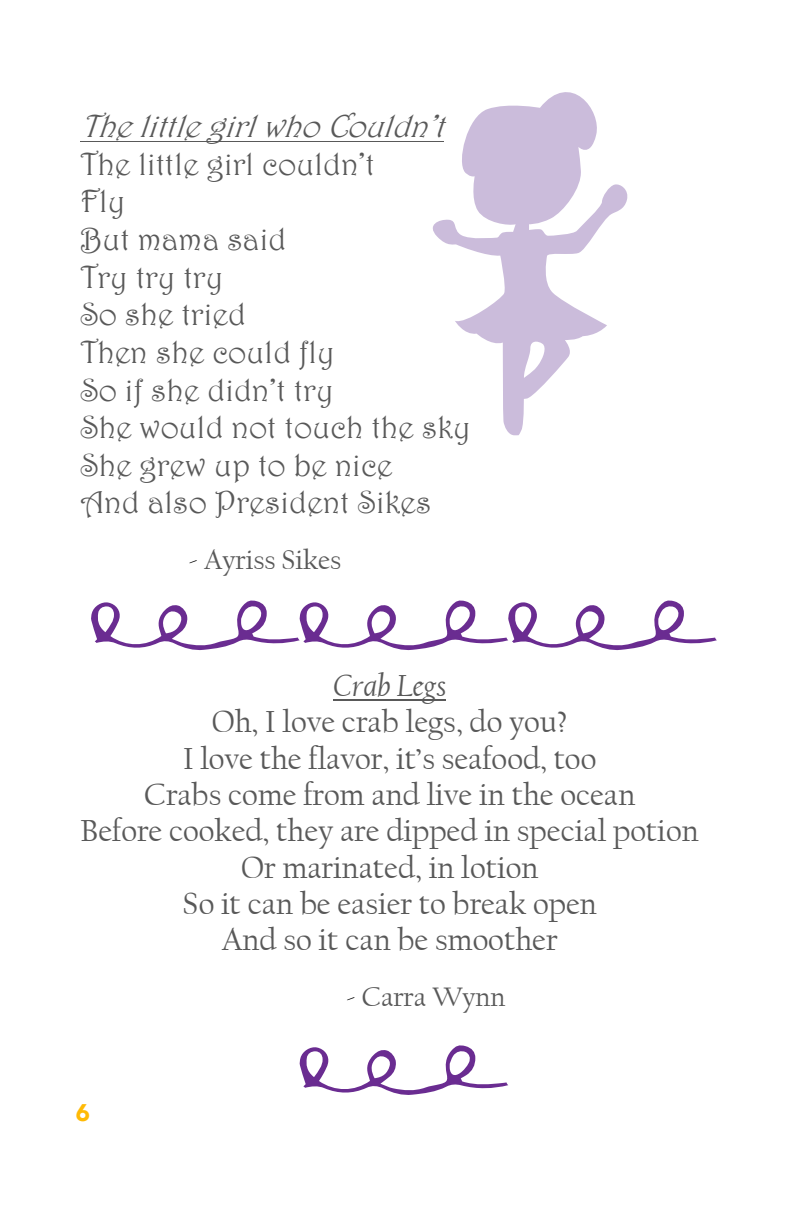
<style>
.page{position:relative;width:792px;height:1224px;background:#fff}
.page>*{position:absolute;margin:0;border:0;box-sizing:border-box;transform-origin:0 0}
.t1{font:32px/36.4px "Californian FB";color:#595959;text-align:center}
.t2{font:32px/37.6px "Harrington";color:#595959}
.t3{font:28px "Californian FB";color:#595959}
.t4{font:900 24px "Avenir";color:#ffba05}
.s1{font-style:italic}
.s2{color:#000}
</style>
<div class="page">
<hr style="left:80px;top:141px;width:364px;height:1px;background:#595959">
<hr style="left:334px;top:700px;width:112px;height:1px;background:#595959">
<svg style="left:432px;top:92px;width:196px;height:344px"></svg>
<svg style="left:91px;top:600px;width:626px;height:51px"></svg>
<svg style="left:299px;top:1045px;width:209px;height:50px"></svg>
<p class="t2" style="left:80px;top:107px;width:392px"><span class="s1">ThelittlegirlwhoCouldn’t<br></span>The little girl couldn’t<br>Fly<br>But mama said<br>Try try try<br>So she tried<br>Then she could fly<br>So if she didn’t try<br>She would not touch the sky<br>She grew up to be nice<br>And also President Sikes</p>
<p class="t3" style="left:188px;top:544px;width:154px"><span class="s2">-</span> Ayriss Sikes</p>
<p class="t1" style="left:81px;top:667px;width:620px"><span class="s1">Crab Legs<br></span>Oh, I love crab legs, do you?<br>I love the flavor, it’s seafood, too<br>Crabs come from and live in the ocean<br>Before cooked, they are dipped in special potion<br>Or marinated, in lotion<br>So it can be easier to break open<br>And so it can be smoother</p>
<p class="t3" style="left:346px;top:981px;width:161px"><span class="s2">-</span> Carra Wynn</p>
<p class="t4" style="left:76px;top:1092px;width:16px">6</p>
</div>
